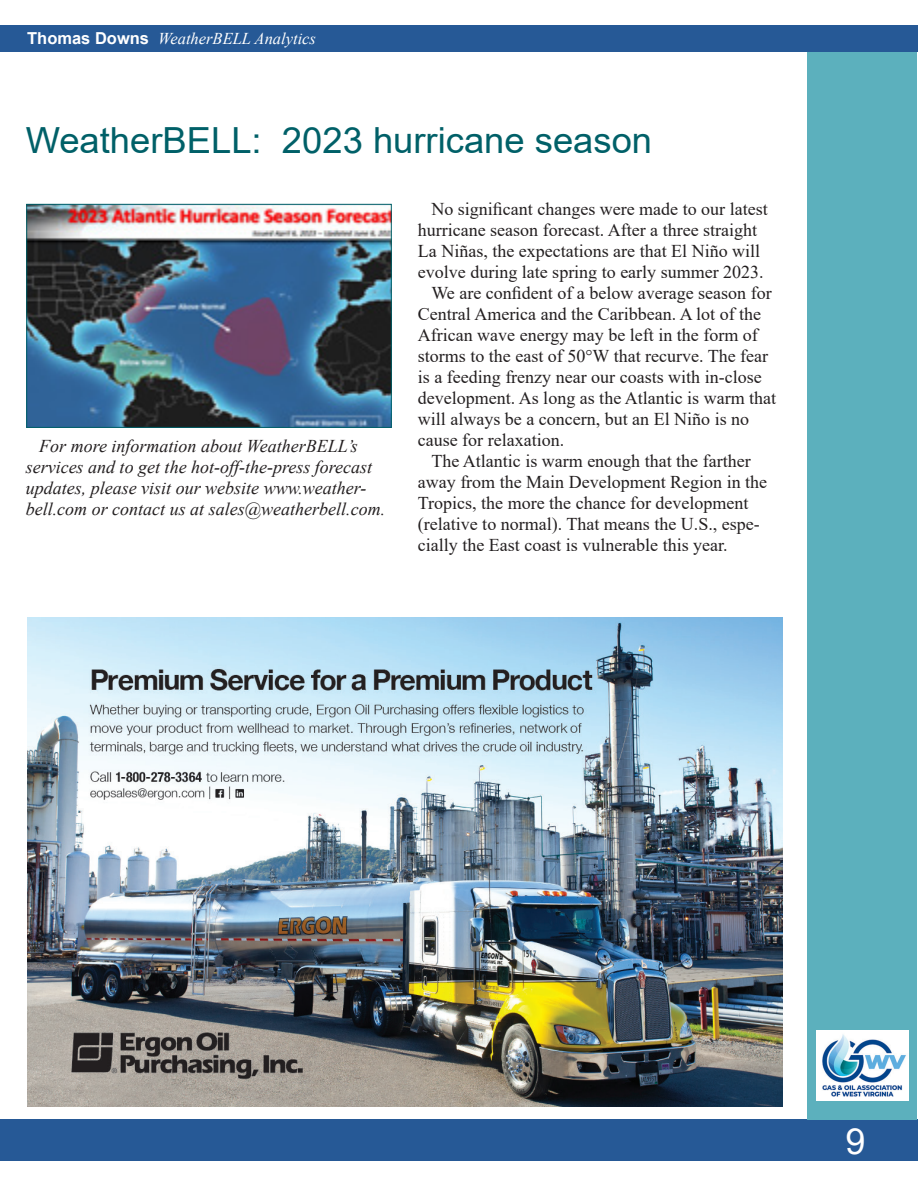
<style>
.page{position:relative;width:918px;height:1188px;background:#fff}
.page>*{position:absolute;margin:0;border:0;box-sizing:border-box;transform-origin:0 0}
.Headline{font:36px "Arial";color:#006068}
.t1{font:36px "Arial";color:#fff}
.Body_text{font:18px/21px "Times New Roman";color:#231f20}
.Body_text-2{font:italic 18px/21px "Times New Roman";color:#231f20}
.author_names{font:italic 16.5px "Times New Roman";color:#fff}
.s1{font-family:"Arial";font-weight:700;font-style:normal}
</style>
<div class="page">
<div style="left:0;top:25px;width:918px;height:27px;background:#265996"></div>
<div style="left:0;top:1119px;width:918px;height:42px;background:#265996"></div>
<div style="left:807px;top:52px;width:110px;height:1068px;background:#5cb0bd"></div>
<img style="left:816px;top:1030px;width:93px;height:71px">
<img style="left:29px;top:206px;width:361px;height:220px">
<div style="left:27px;top:204px;width:365px;height:224px;border:1px solid #006068"></div>
<img style="left:27px;top:618px;width:756px;height:489px">
<p class="author_names" style="left:27px;top:27px;width:290px"><span class="s1">Thomas Downs</span> WeatherBELL Analytics</p>
<p class="Headline" style="left:26px;top:115px;width:628px">WeatherBELL: 2023 hurricane season</p>
<p class="Body_text-2" style="left:26px;top:435px;width:361px;text-indent:14px">For more information about WeatherBELL’s services and to get the hot-off-the-press forecast updates, please visit our website www.weather&shy;bell.com or contact us at sales@weatherbell.com.</p>
<p class="Body_text" style="left:418px;top:198px;width:351px;text-indent:14px">No significant changes were made to our latest hurricane season forecast. After a three straight La Niñas, the expectations are that El Niño will evolve during late spring to early summer 2023.</p>
<p class="Body_text" style="left:418px;top:282px;width:360px;text-indent:14px">We are confident of a below average season for Central America and the Caribbean. A lot of the African wave energy may be left in the form of storms to the east of 50°W that recurve. The fear is a feeding frenzy near our coasts with in-close development. As long as the Atlantic is warm that will always be a concern, but an El Niño is no cause for relaxation.</p>
<p class="Body_text" style="left:418px;top:450px;width:351px;text-indent:14px">The Atlantic is warm enough that the farther away from the Main Development Region in the Tropics, the more the chance for development (relative to normal). That means the U.S., espe&shy;cially the East coast is vulnerable this year.</p>
<h1 class="t1" style="left:846px;top:1116px;width:22px">9</h1>
</div>
